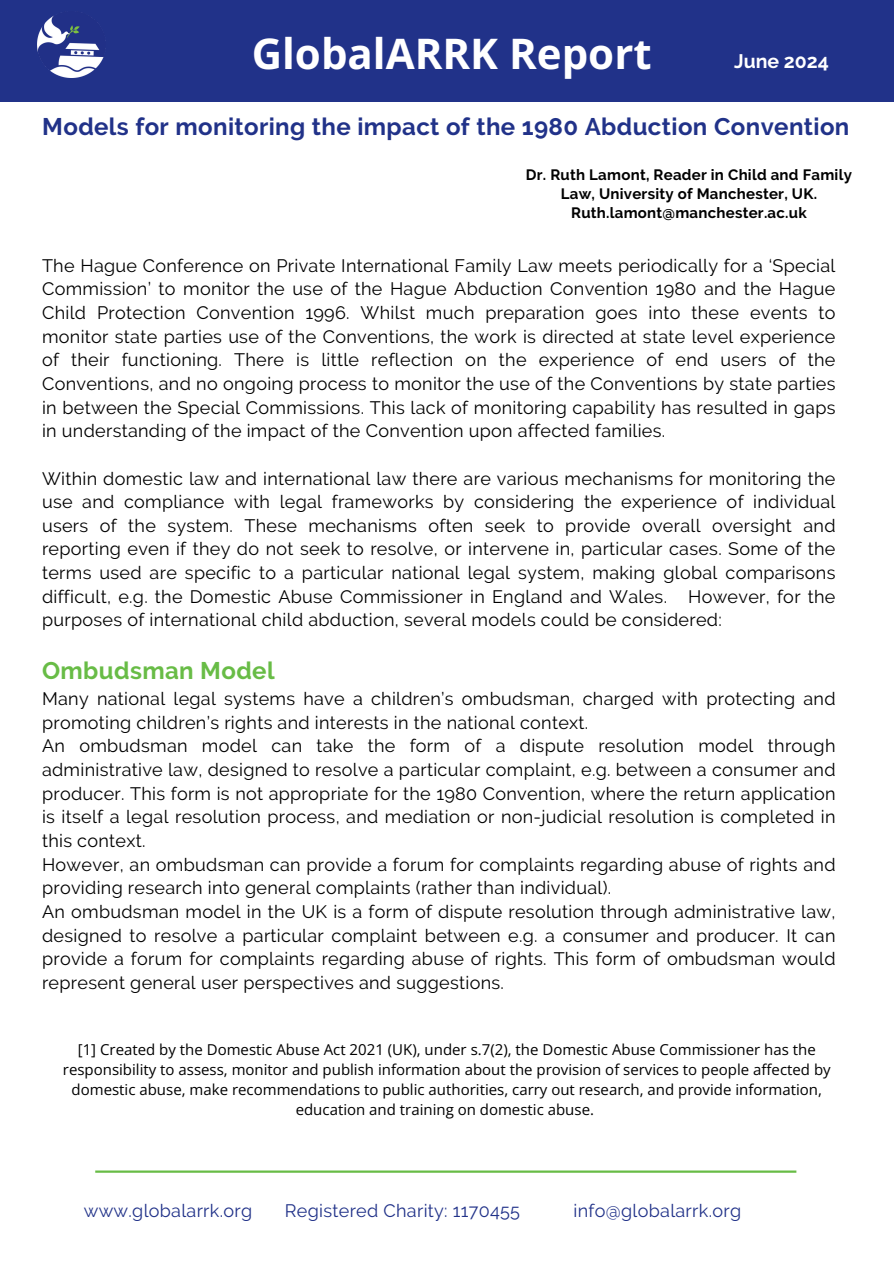
<style>
.page{position:relative;width:894px;height:1264px;background:#fff}
.page>*{position:absolute;margin:0;border:0;box-sizing:border-box;transform-origin:0 0}
.t1{font:700 42px "Open Sans";color:#fff}
.t2{font:700 24px "Raleway";letter-spacing:.015em;color:#213289}
.t3{font:700 24px "Raleway";letter-spacing:.015em;color:#68bc46}
.t4{font:700 19.5px "Raleway";color:#fff}
.t5{font:18px/23.7px "Raleway";letter-spacing:.015em;color:#000;text-align:justify}
.t6{font:18px "Raleway";letter-spacing:.015em;color:#213289}
.t7{font:15px/20.2px "Open Sans";color:#000;text-align:center}
.t8{font:700 15px/19.2px "Raleway";letter-spacing:.015em;color:#000;text-align:center}
</style>
<div class="page">
<svg style="left:630px;top:1172px;width:13px;height:1px"></svg>
<hr style="left:95px;top:1170px;width:701px;height:2px;background:#68bc46">
<div style="left:0;top:0;width:893px;height:102px;background:#213289"></div>
<img style="left:38px;top:12px;width:66px;height:66px">
<h2 class="t1" style="left:252px;top:24px;width:401px">GlobalARRK Report</h2>
<h1 class="t4" style="left:734px;top:50px;width:96px">June 2024</h1>
<p class="t2" style="left:42px;top:112px;width:808px">Models for monitoring the impact of the 1980 Abduction Convention</p>
<h4 class="t8" style="left:525px;top:165px;width:327px">Dr. Ruth Lamont, Reader in Child and Family<br>Law, University of Manchester, UK.<br>Ruth.lamont@manchester.ac.uk</h4>
<h4 class="t5" style="left:42px;top:253px;width:794px">The Hague Conference on Private International Family Law meets periodically for a ‘Special Commission’ to monitor the use of the Hague Abduction Convention 1980 and the Hague Child Protection Convention 1996. Whilst much preparation goes into these events to monitor state parties use of the Conventions, the work is directed at state level experience of their functioning. There is little reflection on the experience of end users of the Conventions, and no ongoing process to monitor the use of the Conventions by state parties in between the Special Commissions. This lack of monitoring capability has resulted in gaps in understanding of the impact of the Convention upon affected families.</h4>
<h4 class="t5" style="left:42px;top:466px;width:794px">Within domestic law and international law there are various mechanisms for monitoring the use and compliance with legal frameworks by considering the experience of individual users of the system. These mechanisms often seek to provide overall oversight and reporting even if they do not seek to resolve, or intervene in, particular cases. Some of the terms used are specific to a particular national legal system, making global comparisons difficult, e.g. the Domestic Abuse Commissioner in England and Wales. However, for the purposes of international child abduction, several models could be considered:</h4>
<p class="t3" style="left:42px;top:656px;width:234px">Ombudsman Model</p>
<p class="t5" style="left:42px;top:687px;width:794px;text-align:left">Many national legal systems have a children’s ombudsman, charged with protecting and promoting children’s rights and interests in the national context.<br>An ombudsman model can take the form of a dispute resolution model through administrative law, designed to resolve a particular complaint, e.g. between a consumer and producer. This form is not appropriate for the 1980 Convention, where the return application is itself a legal resolution process, and mediation or non-judicial resolution is completed in this context.<br>However, an ombudsman can provide a forum for complaints regarding abuse of rights and providing research into general complaints (rather than individual).<br>An ombudsman model in the UK is a form of dispute resolution through administrative law, designed to resolve a particular complaint between e.g. a consumer and producer. It can provide a forum for complaints regarding abuse of rights. This form of ombudsman would represent general user perspectives and suggestions.</p>
<p class="t7" style="left:63px;top:1038px;width:769px">[1] Created by the Domestic Abuse Act 2021 (UK), under s.7(2), the Domestic Abuse Commissioner has the responsibility to assess, monitor and publish information about the provision of services to people affected by domestic abuse, make recommendations to public authorities, carry out research, and provide information, education and training on domestic abuse.</p>
<h3 class="t6" style="left:84px;top:1200px;width:170px">www.globalarrk.org</h3>
<h5 class="t6" style="left:285px;top:1200px;width:237px">Registered Charity: 1170455</h5>
<h4 class="t6" style="left:573px;top:1200px;width:169px">info@globalarrk.org</h4>
</div>
